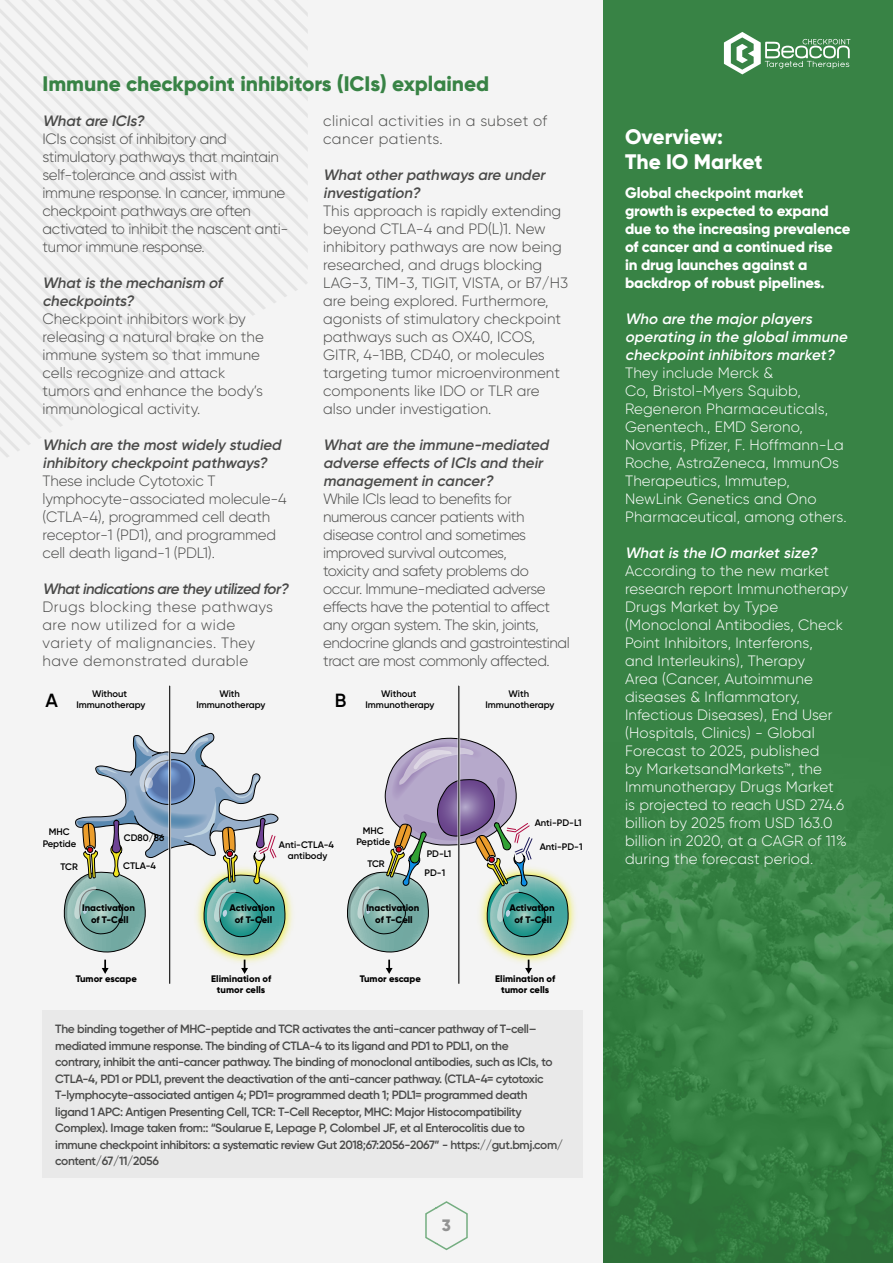
<style>
.page{position:relative;width:893px;height:1263px;background:#f4f4f4}
.page>*{position:absolute;margin:0;border:0;box-sizing:border-box;transform-origin:0 0}
.t1{font:800 21px "Gilroy";color:#388345}
.t2{font:800 21px/25.2px "Gilroy";color:#fff}
.t3{font:600 19.05px "Gilroy";color:#000}
.t4{font:800 16.5px "Gilroy";color:#929292}
.t5{font:300 15px/18px "Gilroy";letter-spacing:-.01em;color:#4a4a49}
.t6{font:300 15px/18px "Gilroy";letter-spacing:.01em;color:#fff}
.t7{font:300 15px/18px "Gilroy";letter-spacing:-.03em;color:#4a4a49}
.t8{font:italic 600 15px/18px "Gilroy";color:#4a4a49}
.t9{font:800 15px/18px "Gilroy";letter-spacing:-.01em;color:#fff}
.t10{font:300 15px/18px "Gilroy";letter-spacing:.03em;color:#4a4a49}
.t11{font:italic 600 15px/18px "Gilroy";color:#fff}
.t12{font:600 12px/16.5px "Gilroy";letter-spacing:-.03em;color:#4a4a49}
.t13{font:600 9.45px/11.4px "Gilroy";color:#000;text-align:center}
.t14{font:800 9.45px/11.4px "Gilroy";color:#000;text-align:center}
</style>
<div class="page">
<div style="left:604px;top:0;width:289px;height:1263px;background:#388345"></div>
<img style="left:604px;top:833px;width:289px;height:430px">
<div style="left:43px;top:1011px;width:540px;height:167px;background:#e9e9e9"></div>
<svg style="left:425px;top:1201px;width:43px;height:50px"></svg>
<svg style="left:724px;top:32px;width:126px;height:42px"></svg>
<img style="left:285px;top:887px;width:8px;height:54px">
<img style="left:568px;top:887px;width:8px;height:54px">
<hr style="left:168px;top:686px;width:3px;height:298px;background:#fff">
<hr style="left:169px;top:686px;width:1px;height:298px;background:#000">
<hr style="left:458px;top:686px;width:2px;height:298px;background:#fff">
<hr style="left:458px;top:686px;width:1px;height:298px;background:#000">
<svg style="left:63px;top:732px;width:222px;height:242px"></svg>
<svg style="left:347px;top:738px;width:221px;height:236px"></svg>
<h1 class="t1" style="left:43px;top:71px;width:448px">Immune checkpoint inhibitors (ICIs) explained</h1>
<p class="t8" style="left:43px;top:112px;width:106px">Whatare ICIs?</p>
<p class="t5" style="left:43px;top:130px;width:248px">ICIs consist of inhibitory and stimulatory pathways that maintain self-tolerance and assist with immune response. In cancer, immune checkpoint pathways are often activated to inhibit the nascent anti&shy;tumor immune response.</p>
<p class="t8" style="left:43px;top:274px;width:184px">Whatis the mechanism of checkpoints?</p>
<p class="t5" style="left:43px;top:310px;width:223px">Checkpoint inhibitors work by releasing a natural brake on the immune system so that immune cells recognize and attack tumors and enhance the body’s immunological activity.</p>
<p class="t8" style="left:43px;top:436px;width:243px">Which are the mostwidely studied inhibitory checkpointpathways?</p>
<p class="t5" style="left:43px;top:472px;width:246px">These include Cytotoxic T lymphocyte-associated molecule-4 (CTLA-4), programmed cell death receptor-1 (PD1), and programmed cell death ligand-1 (PDL1).</p>
<p class="t8" style="left:43px;top:580px;width:251px">Whatindicationsare they utilized for?</p>
<p class="t10" style="left:43px;top:598px;width:232px">Drugs blocking these pathways are now utilized for a wide variety of malignancies. They have demonstrated durable</p>
<p class="t10" style="left:323px;top:112px;width:226px">clinical activities in a subset of cancer patients.</p>
<p class="t8" style="left:323px;top:166px;width:226px">Whatotherpathways are under investigation?</p>
<p class="t5" style="left:323px;top:202px;width:246px">This approach is rapidly extending beyond CTLA-4 and PD(L)1. New inhibitory pathways are now being researched, and drugs blocking<br>LAG-3, TIM-3, TIGIT, VISTA, or B7/H3 are being explored. Furthermore, agonists of stimulatory checkpoint pathways such as OX40, ICOS,<br>GITR, 4-1BB, CD40, or molecules targeting tumor microenvironment components like IDO or TLR are also under investigation.</p>
<p class="t8" style="left:323px;top:436px;width:230px">Whatare the immune-mediated adverse effects ofICIs and their managementin cancer?</p>
<p class="t7" style="left:323px;top:490px;width:248px">While ICIs lead to benefits for numerous cancer patients with disease control and sometimes improved survival outcomes,<br>toxicity and safety problems do occur. Immune-mediated adverse effects have the potential to affect any organ system. The skin, joints, endocrine glands and gastrointestinal tract are most commonly affected.</p>
<p class="t3" style="left:46px;top:688px;width:14px">A</p>
<p class="t13" style="left:76px;top:688px;width:71px">Without<br>Immunotherapy</p>
<p class="t13" style="left:196px;top:688px;width:71px">With<br>Immunotherapy</p>
<p class="t3" style="left:335px;top:688px;width:13px">B</p>
<p class="t13" style="left:365px;top:688px;width:71px">Without<br>Immunotherapy</p>
<p class="t13" style="left:485px;top:688px;width:71px">With<br>Immunotherapy</p>
<p class="t13" style="left:43px;top:826px;width:35px">MHC<br>Peptide</p>
<p class="t13" style="left:124px;top:832px;width:42px">CD80/86</p>
<p class="t13" style="left:123px;top:860px;width:34px">CTLA-4</p>
<p class="t13" style="left:60px;top:860px;width:19px">TCR</p>
<p class="t13" style="left:279px;top:838px;width:57px">Anti-CTLA-4 antibody</p>
<p class="t13" style="left:356px;top:824px;width:35px">MHC<br>Peptide</p>
<p class="t13" style="left:367px;top:857px;width:19px">TCR</p>
<p class="t13" style="left:427px;top:848px;width:26px">PD-L1</p>
<p class="t13" style="left:425px;top:867px;width:22px">PD-1</p>
<p class="t13" style="left:535px;top:817px;width:48px">Anti-PD-L1</p>
<p class="t13" style="left:540px;top:841px;width:44px">Anti-PD-1</p>
<p class="t14" style="left:82px;top:902px;width:55px">Inactivation of T-Cell</p>
<p class="t14" style="left:230px;top:902px;width:47px">Activation of T-Cell</p>
<p class="t14" style="left:366px;top:902px;width:55px">Inactivation of T-Cell</p>
<p class="t14" style="left:509px;top:902px;width:47px">Activation of T-Cell</p>
<p class="t14" style="left:76px;top:973px;width:63px">Tumor escape</p>
<p class="t14" style="left:211px;top:973px;width:61px">Elimination of tumor cells</p>
<p class="t14" style="left:360px;top:973px;width:63px">Tumor escape</p>
<p class="t14" style="left:495px;top:973px;width:61px">Elimination of tumor cells</p>
<p class="t12" style="left:55px;top:1020px;width:509px">The binding together of MHC-peptide and TCR activates the anti-cancer pathway of T-cell– mediated immune response. The binding of CTLA-4 to its ligand and PD1 to PDL1, on the<br>contrary, inhibit the anti-cancer pathway. The binding of monoclonal antibodies, such as ICIs, to CTLA-4, PD1 or PDL1, prevent the deactivation of the anti-cancer pathway. (CTLA-4= cytotoxic T-lymphocyte-associated antigen 4; PD1= programmed death 1; PDL1= programmed death ligand 1 APC: Antigen Presenting Cell, TCR: T-Cell Receptor, MHC: Major Histocompatibility Complex). Image taken from:: “Soularue E, Lepage P, Colombel JF, et al Enterocolitis due to immune checkpoint inhibitors: a systematic review Gut 2018;67:2056-2067” - https://gut.bmj.com/ content/67/11/2056</p>
<p class="t4" style="left:442px;top:1215px;width:11px">3</p>
<h1 class="t2" style="left:625px;top:124px;width:139px">Overview:<br>The IO Market</h1>
<p class="t9" style="left:625px;top:184px;width:227px">Global checkpoint market growth is expected to expand due to the increasing prevalence of cancer and a continued rise<br>in drug launches against a backdrop of robust pipelines.</p>
<p class="t11" style="left:625px;top:310px;width:227px">Who are the majorplayers operating in the globalimmune checkpoint inhibitors market?</p>
<p class="t6" style="left:625px;top:364px;width:223px">They include Merck &amp;<br>Co, Bristol-Myers Squibb,<br>Regeneron Pharmaceuticals,<br>Genentech., EMD Serono,<br>Novartis, Pfizer, F. Hoffmann-La<br>Roche, AstraZeneca, ImmunOs<br>Therapeutics, Immutep,<br>NewLink Genetics and Ono<br>Pharmaceutical, among others.</p>
<p class="t11" style="left:625px;top:544px;width:197px">What is the IO market size?</p>
<p class="t6" style="left:625px;top:562px;width:224px">According to the new market research report Immunotherapy<br>Drugs Market by Type (Monoclonal Antibodies, Check<br>Point Inhibitors, Interferons,<br>and Interleukins), Therapy<br>Area (Cancer, Autoimmune diseases &amp; Inflammatory,<br>Infectious Diseases), End User (Hospitals, Clinics) - Global<br>Forecast to 2025, published<br>by MarketsandMarkets™, the<br>Immunotherapy Drugs Market<br>is projected to reach USD 274.6 billion by 2025 from USD 163.0 billion in 2020, at a CAGR of 11% during the forecast period.</p>
</div>
